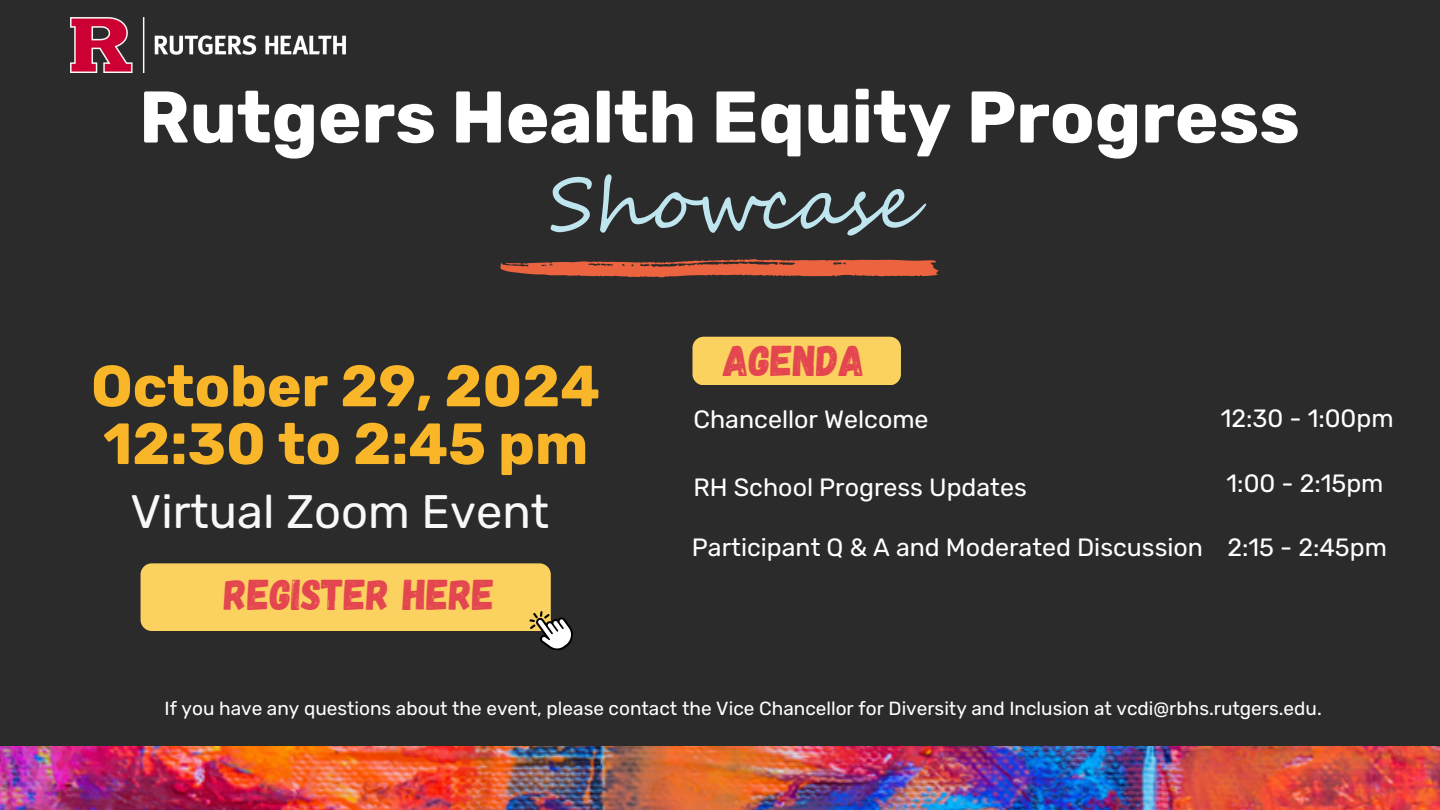
<style>
.page{position:relative;width:1440px;height:810px;background:#2b2b2b}
.page>*{position:absolute;margin:0;border:0;box-sizing:border-box;transform-origin:0 0}
.t1{font:700 73px "Rubik";color:#fff}
.t2{font:73px "Segoe Script";color:#bfe5ef}
.t3{font:700 58px/57.8px "Rubik";color:#fab629}
.t4{font:47px "Rubik";color:#f8f8f8}
.t5{font:43px "Gagalin";color:#e44650}
.t6{font:25px "Rubik";color:#fff}
.t7{font:19px "Rubik";color:#fff}
</style>
<div class="page">
<svg style="left:500px;top:259px;width:439px;height:18px"></svg>
<div style="left:692px;top:337px;width:209px;height:48px;background:#fbd160"></div>
<img style="left:70px;top:18px;width:275px;height:54px">
<img style="left:0;top:746px;width:1440px;height:64px">
<svg style="left:141px;top:563px;width:432px;height:88px"></svg>
<h2 class="t1" style="left:139px;top:74px;width:1162px">Rutgers Health Equity Progress</h2>
<p class="t2" style="left:549px;top:149px;width:367px">Showcase</p>
<h4 class="t3" style="left:91px;top:358px;width:510px">October 29, 2024<br>12:30 to 2:45 pm</h4>
<h5 class="t4" style="left:131px;top:484px;width:420px">Virtual Zoom Event</h5>
<h6 class="t5" style="left:224px;top:566px;width:272px">REGISTER HERE</h6>
<h3 class="t5" style="left:723px;top:333px;width:143px">AGENDA</h3>
<h4 class="t6" style="left:693px;top:404px;width:237px">Chancellor Welcome</h4>
<p class="t6" style="left:1221px;top:403px;width:174px">12:30 - 1:00pm</p>
<h6 class="t6" style="left:693px;top:472px;width:335px">RH School Progress Updates</h6>
<h6 class="t6" style="left:1227px;top:468px;width:158px">1:00 - 2:15pm</h6>
<h6 class="t6" style="left:692px;top:533px;width:513px">Participant Q &amp; A and Moderated Discussion</h6>
<h6 class="t6" style="left:1227px;top:532px;width:161px">2:15 - 2:45pm</h6>
<h6 class="t7" style="left:164px;top:697px;width:1159px">If you have any questions about the event, please contact the Vice Chancellor for Diversity and Inclusion at vcdi@rbhs.rutgers.edu.</h6>
</div>
